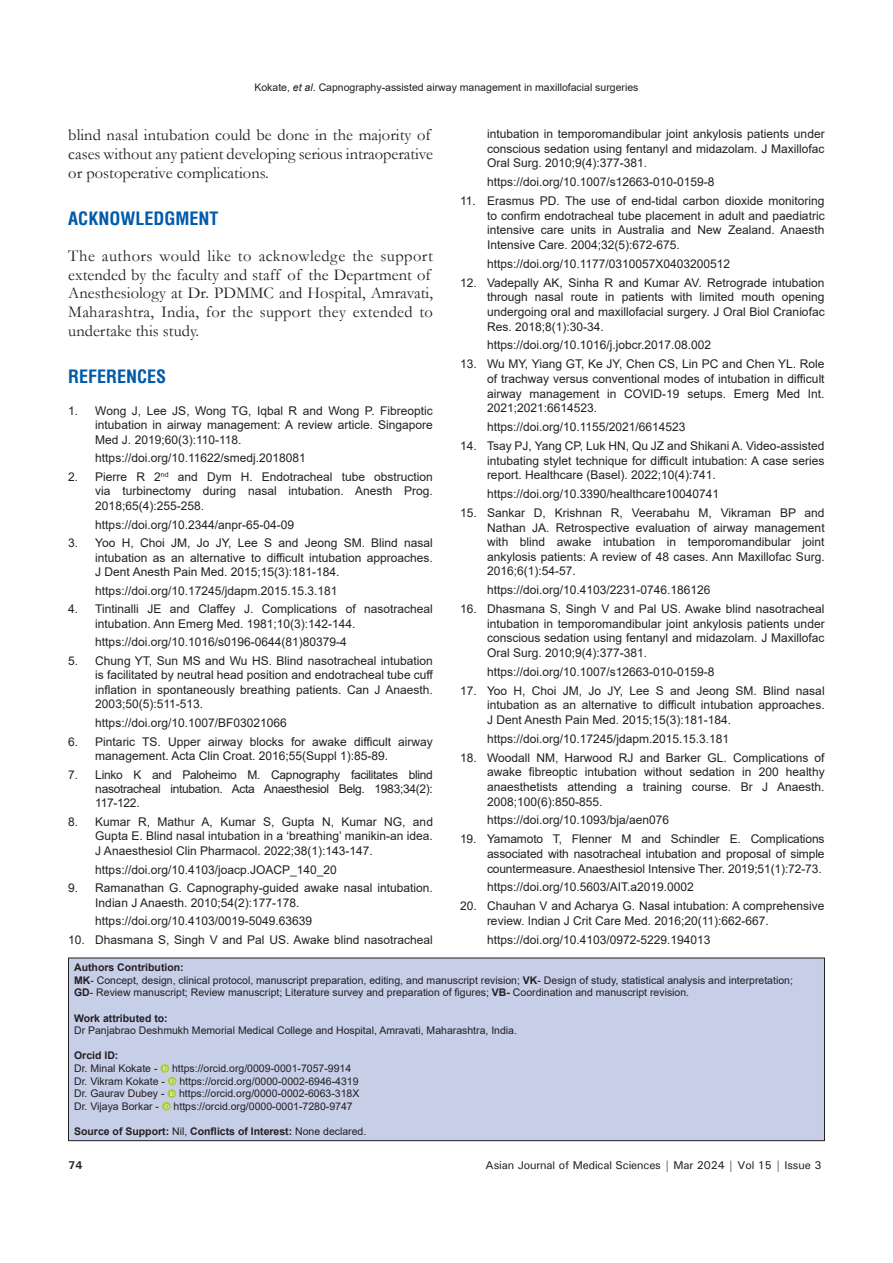
<style>
.page{position:relative;width:893px;height:1263px;background:#fff}
.page>*{position:absolute;margin:0;border:0;box-sizing:border-box;transform-origin:0 0}
.t1{font:700 condensed 18px "Helvetica";color:#015aaa}
.TX{font:16.5px/18.8px "Garamond";color:#231f20}
.REF{font:12px/14.5px "Arial";color:#231f20;text-align:justify}
.t2{font:500 11.25px "Univers";letter-spacing:-.01em;color:#231f20}
.t3{font:700 11.25px "Univers";color:#231f20}
.SRC{font:10.5px/12.6px "Arial";color:#231f20}
.SRC-2{font:700 10.5px "Arial";color:#231f20}
.s1{font-style:italic}
.s2{font-weight:700}
.s3{font-weight:400}
</style>
<div class="page">
<div style="left:68px;top:958px;width:756px;height:183px;background:#c7cee8"></div>
<svg style="left:160px;top:1064px;width:9px;height:9px"></svg>
<svg style="left:163px;top:1065px;width:4px;height:6px"></svg>
<svg style="left:168px;top:1077px;width:8px;height:8px"></svg>
<svg style="left:170px;top:1078px;width:5px;height:5px"></svg>
<svg style="left:167px;top:1089px;width:9px;height:9px"></svg>
<svg style="left:170px;top:1091px;width:4px;height:5px"></svg>
<svg style="left:162px;top:1102px;width:9px;height:8px"></svg>
<svg style="left:165px;top:1103px;width:4px;height:5px"></svg>
<div style="left:68px;top:958px;width:757px;height:183px;border:1px solid #231f20"></div>
<p class="SRC" style="left:254px;top:81px;width:385px">Kokate, <span class="s1">et al</span>. Capnography-assisted airway management in maxillofacial surgeries</p>
<p class="TX" style="left:68px;top:125px;width:366px">blind nasal intubation could be done in the majority of cases without any patient developing serious intraoperative or postoperative complications.</p>
<h1 class="t1" style="left:68px;top:206px;width:152px">ACKNOWLEDGMENT</h1>
<p class="TX" style="left:68px;top:246px;width:366px">The authors would like to acknowledge the support extended by the faculty and staff of the Department of Anesthesiology at Dr. PDMMC and Hospital, Amravati, Maharashtra, India, for the support they extended to undertake this study.</p>
<h1 class="t1" style="left:68px;top:365px;width:100px">REFERENCES</h1>
<p class="REF" style="left:95px;top:403px;width:339px;text-indent:-27px">1. Wong J, Lee JS, Wong TG, Iqbal R and Wong P. Fibreoptic intubation in airway management: A review article. Singapore Med J. 2019;60(3):110-118.</p>
<p class="REF" style="left:95px;top:451px;width:212px">https://doi.org/10.11622/smedj.2018081</p>
<p class="REF" style="left:95px;top:470px;width:339px;text-indent:-27px">2. Pierre R 2<sup>nd</sup> and Dym H. Endotracheal tube obstruction via turbinectomy during nasal intubation. Anesth Prog.<br>2018;65(4):255-258.</p>
<p class="REF" style="left:95px;top:517px;width:200px">https://doi.org/10.2344/anpr-65-04-09</p>
<p class="REF" style="left:95px;top:536px;width:339px;text-indent:-27px">3. Yoo H, Choi JM, Jo JY, Lee S and Jeong SM. Blind nasal intubation as an alternative to difficult intubation approaches.<br>J Dent Anesth Pain Med. 2015;15(3):181-184.</p>
<p class="REF" style="left:95px;top:583px;width:244px">https://doi.org/10.17245/jdapm.2015.15.3.181</p>
<p class="REF" style="left:95px;top:602px;width:339px;text-indent:-27px">4. Tintinalli JE and Claffey J. Complications of nasotracheal intubation. Ann Emerg Med. 1981;10(3):142-144.</p>
<p class="REF" style="left:95px;top:635px;width:253px">https://doi.org/10.1016/s0196-0644(81)80379-4</p>
<p class="REF" style="left:95px;top:653px;width:340px;text-indent:-27px">5. Chung YT, Sun MS and Wu HS. Blind nasotracheal intubation is facilitated by neutral head position and endotracheal tube cuff inflation in spontaneously breathing patients. Can J Anaesth.<br>2003;50(5):511-513.</p>
<p class="REF" style="left:95px;top:715px;width:193px">https://doi.org/10.1007/BF03021066</p>
<p class="REF" style="left:95px;top:734px;width:339px;text-indent:-27px">6. Pintaric TS. Upper airway blocks for awake difficult airway management. Acta Clin Croat. 2016;55(Suppl 1):85-89.</p>
<p class="REF" style="left:95px;top:767px;width:339px;text-indent:-27px">7. Linko K and Paloheimo M. Capnography facilitates blind nasotracheal intubation. Acta Anaesthesiol Belg. 1983;34(2):<br>117-122.</p>
<p class="REF" style="left:95px;top:814px;width:339px;text-indent:-27px">8. Kumar R, Mathur A, Kumar S, Gupta N, Kumar NG, and Gupta E. Blind nasal intubation in a ‘breathing’ manikin-an idea.<br>J Anaesthesiol Clin Pharmacol. 2022;38(1):143-147.</p>
<p class="REF" style="left:95px;top:862px;width:243px">https://doi.org/10.4103/joacp.JOACP_140_20</p>
<p class="REF" style="left:95px;top:881px;width:339px;text-indent:-27px">9. Ramanathan G. Capnography-guided awake nasal intubation.<br>Indian J Anaesth. 2010;54(2):177-178.</p>
<p class="REF" style="left:95px;top:914px;width:218px">https://doi.org/10.4103/0019-5049.63639</p>
<p class="REF" style="left:68px;top:932px;width:366px">10. Dhasmana S, Singh V and Pal US. Awake blind nasotracheal</p>
<p class="REF" style="left:487px;top:126px;width:339px">intubation in temporomandibular joint ankylosis patients under conscious sedation using fentanyl and midazolam. J Maxillofac Oral Surg. 2010;9(4):377-381.</p>
<p class="REF" style="left:487px;top:175px;width:229px">https://doi.org/10.1007/s12663-010-0159-8</p>
<p class="REF" style="left:487px;top:193px;width:339px;text-indent:-27px">11. Erasmus PD. The use of end-tidal carbon dioxide monitoring to confirm endotracheal tube placement in adult and paediatric intensive care units in Australia and New Zealand. Anaesth Intensive Care. 2004;32(5):672-675.</p>
<p class="REF" style="left:487px;top:256px;width:245px">https://doi.org/10.1177/0310057X0403200512</p>
<p class="REF" style="left:487px;top:275px;width:339px;text-indent:-27px">12. Vadepally AK, Sinha R and Kumar AV. Retrograde intubation through nasal route in patients with limited mouth opening undergoing oral and maxillofacial surgery. J Oral Biol Craniofac Res. 2018;8(1):30-34.</p>
<p class="REF" style="left:487px;top:338px;width:226px">https://doi.org/10.1016/j.jobcr.2017.08.002</p>
<p class="REF" style="left:487px;top:357px;width:339px;text-indent:-27px">13. Wu MY, Yiang GT, Ke JY, Chen CS, Lin PC and Chen YL. Role of trachway versus conventional modes of intubation in difficult airway management in COVID-19 setups. Emerg Med Int.<br>2021;2021:6614523.</p>
<p class="REF" style="left:487px;top:419px;width:200px">https://doi.org/10.1155/2021/6614523</p>
<p class="REF" style="left:487px;top:438px;width:339px;text-indent:-27px">14. Tsay PJ, Yang CP, Luk HN, Qu JZ and Shikani A. Video-assisted intubating stylet technique for difficult intubation: A case series report. Healthcare (Basel). 2022;10(4):741.</p>
<p class="REF" style="left:487px;top:486px;width:234px">https://doi.org/10.3390/healthcare10040741</p>
<p class="REF" style="left:487px;top:505px;width:339px;text-indent:-27px">15. Sankar D, Krishnan R, Veerabahu M, Vikraman BP and Nathan JA. Retrospective evaluation of airway management with blind awake intubation in temporomandibular joint ankylosis patients: A review of 48 cases. Ann Maxillofac Surg.<br>2016;6(1):54-57.</p>
<p class="REF" style="left:487px;top:583px;width:225px">https://doi.org/10.4103/2231-0746.186126</p>
<p class="REF" style="left:487px;top:601px;width:339px;text-indent:-27px">16. Dhasmana S, Singh V and Pal US. Awake blind nasotracheal intubation in temporomandibular joint ankylosis patients under conscious sedation using fentanyl and midazolam. J Maxillofac Oral Surg. 2010;9(4):377-381.</p>
<p class="REF" style="left:487px;top:664px;width:229px">https://doi.org/10.1007/s12663-010-0159-8</p>
<p class="REF" style="left:487px;top:683px;width:339px;text-indent:-27px">17. Yoo H, Choi JM, Jo JY, Lee S and Jeong SM. Blind nasal intubation as an alternative to difficult intubation approaches.<br>J Dent Anesth Pain Med. 2015;15(3):181-184.</p>
<p class="REF" style="left:487px;top:731px;width:244px">https://doi.org/10.17245/jdapm.2015.15.3.181</p>
<p class="REF" style="left:487px;top:750px;width:339px;text-indent:-27px">18. Woodall NM, Harwood RJ and Barker GL. Complications of awake fibreoptic intubation without sedation in 200 healthy anaesthetists attending a training course. Br J Anaesth.<br>2008;100(6):850-855.</p>
<p class="REF" style="left:487px;top:813px;width:184px">https://doi.org/10.1093/bja/aen076</p>
<p class="REF" style="left:487px;top:832px;width:339px;text-indent:-27px">19. Yamamoto T, Flenner M and Schindler E. Complications associated with nasotracheal intubation and proposal of simple countermeasure. Anaesthesiol Intensive Ther. 2019;51(1):72-73.</p>
<p class="REF" style="left:487px;top:880px;width:208px">https://doi.org/10.5603/AIT.a2019.0002</p>
<p class="REF" style="left:487px;top:899px;width:339px;text-indent:-27px">20. Chauhan V and Acharya G. Nasal intubation: A comprehensive review. Indian J Crit Care Med. 2016;20(11):662-667.</p>
<p class="REF" style="left:487px;top:932px;width:225px">https://doi.org/10.4103/0972-5229.194013</p>
<p class="SRC-2" style="left:74px;top:960px;width:111px">Authors Contribution:</p>
<p class="SRC" style="left:74px;top:974px;width:720px"><span class="s2">MK</span>- Concept, design, clinical protocol, manuscript preparation, editing, and manuscript revision; <span class="s2">VK</span>- Design of study, statistical analysis and interpretation;<br><span class="s2">GD</span>- Review manuscript; Review manuscript; Literature survey and preparation of figures; <span class="s2">VB-</span> Coordination and manuscript revision.</p>
<p class="SRC-2" style="left:74px;top:1010px;width:95px">Work attributed to:</p>
<p class="SRC" style="left:74px;top:1024px;width:444px">Dr Panjabrao Deshmukh Memorial Medical College and Hospital, Amravati, Maharashtra, India.</p>
<p class="SRC-2" style="left:74px;top:1048px;width:46px">Orcid ID:</p>
<p class="SRC" style="left:74px;top:1062px;width:85px">Dr. Minal Kokate -</p>
<p class="SRC" style="left:172px;top:1062px;width:181px">https://orcid.org/0009-0001-7057-9914</p>
<p class="SRC" style="left:74px;top:1074px;width:92px">Dr. Vikram Kokate -</p>
<p class="SRC" style="left:179px;top:1074px;width:181px">https://orcid.org/0000-0002-6946-4319</p>
<p class="SRC" style="left:74px;top:1087px;width:92px">Dr. Gaurav Dubey -</p>
<p class="SRC" style="left:179px;top:1087px;width:182px">https://orcid.org/0000-0002-6063-318X</p>
<p class="SRC" style="left:74px;top:1100px;width:86px">Dr. Vijaya Borkar -</p>
<p class="SRC" style="left:174px;top:1100px;width:181px">https://orcid.org/0000-0001-7280-9747</p>
<p class="SRC-2" style="left:74px;top:1124px;width:294px">Source of Support: <span class="s3">Nil,</span> Conflicts of Interest: <span class="s3">None declared.</span></p>
<p class="t3" style="left:68px;top:1157px;width:16px">74</p>
<p class="t2" style="left:486px;top:1157px;width:337px">Asian Journal of Medical Sciences | Mar 2024 | Vol 15 | Issue 3</p>
</div>
